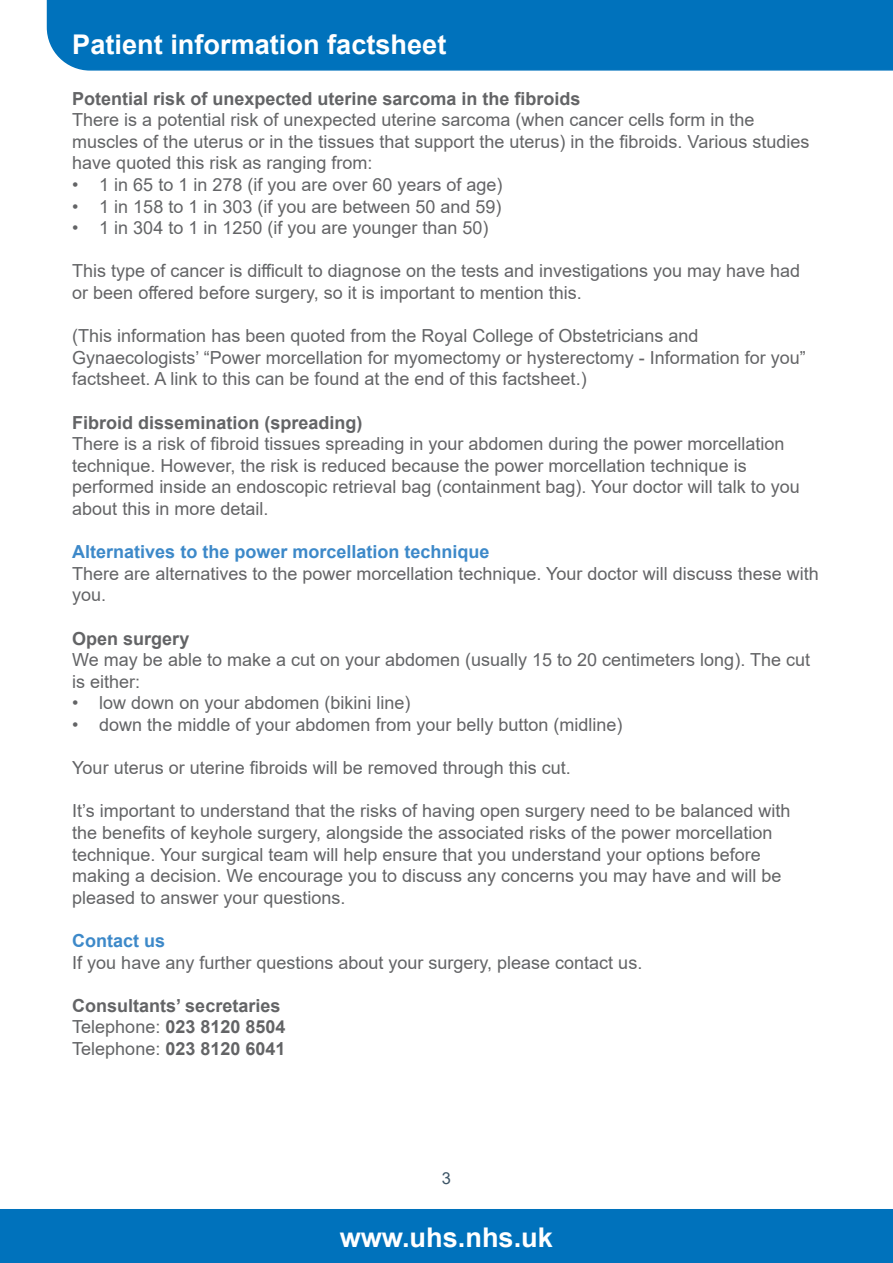
<style>
.page{position:relative;width:893px;height:1263px;background:#fff}
.page>*{position:absolute;margin:0;border:0;box-sizing:border-box;transform-origin:0 0}
.t1{font:700 27.15px "Arial";color:#fff}
.t2{font:18px/21.6px "Arial";color:#636466}
.t3{font:700 18px/21.6px "Arial";color:#636466}
.t4{font:700 18px "Arial";color:#3d89c9}
.t5{font:16.5px "Arial";color:#3d5567}
.s1{font-weight:400}
</style>
<div class="page">
<div style="left:0;top:1209px;width:893px;height:54px;background:#0072bc"></div>
<div style="left:46px;top:0;width:847px;height:71px;background:#0072bc"></div>
<h1 class="t1" style="left:72px;top:25px;width:376px">Patient information factsheet</h1>
<p class="t3" style="left:72px;top:88px;width:510px">Potential risk of unexpected uterine sarcoma in the fibroids</p>
<p class="t2" style="left:72px;top:109px;width:739px">There is a potential risk of unexpected uterine sarcoma (when cancer cells form in the muscles of the uterus or in the tissues that support the uterus) in the fibroids. Various studies have quoted this risk as ranging from:</p>
<p class="t2" style="left:72px;top:174px;width:432px">• 1 in 65 to 1 in 278 (if you are over 60 years of age)</p>
<p class="t2" style="left:72px;top:195px;width:431px">• 1 in 158 to 1 in 303 (if you are between 50 and 59)</p>
<p class="t2" style="left:72px;top:217px;width:418px">• 1 in 304 to 1 in 1250 (if you are younger than 50)</p>
<p class="t2" style="left:72px;top:260px;width:729px">This type of cancer is difficult to diagnose on the tests and investigations you may have had or been offered before surgery, so it is important to mention this.</p>
<p class="t2" style="left:72px;top:325px;width:735px">(This information has been quoted from the Royal College of Obstetricians and<br>Gynaecologists’ “Power morcellation for myomectomy or hysterectomy - Information for you” factsheet. A link to this can be found at the end of this factsheet.)</p>
<p class="t3" style="left:72px;top:412px;width:292px">Fibroid dissemination (spreading)</p>
<p class="t2" style="left:72px;top:433px;width:729px">There is a risk of fibroid tissues spreading in your abdomen during the power morcellation technique. However, the risk is reduced because the power morcellation technique is performed inside an endoscopic retrieval bag (containment bag). Your doctor will talk to you about this in more detail.</p>
<p class="t4" style="left:72px;top:539px;width:419px">Alternatives to the power morcellation technique</p>
<p class="t2" style="left:72px;top:562px;width:748px">There are alternatives to the power morcellation technique. Your doctor will discuss these with you.</p>
<p class="t3" style="left:72px;top:628px;width:119px">Open surgery</p>
<p class="t2" style="left:72px;top:649px;width:739px">We may be able to make a cut on your abdomen (usually 15 to 20 centimeters long). The cut is either:</p>
<p class="t2" style="left:72px;top:692px;width:340px">• low down on your abdomen (bikini line)</p>
<p class="t2" style="left:72px;top:714px;width:552px">• down the middle of your abdomen from your belly button (midline)</p>
<p class="t2" style="left:72px;top:757px;width:500px">Your uterus or uterine fibroids will be removed through this cut.</p>
<p class="t2" style="left:72px;top:800px;width:720px">It’s important to understand that the risks of having open surgery need to be balanced with the benefits of keyhole surgery, alongside the associated risks of the power morcellation technique. Your surgical team will help ensure that you understand your options before making a decision. We encourage you to discuss any concerns you may have and will be pleased to answer your questions.</p>
<p class="t4" style="left:72px;top:928px;width:95px">Contact us</p>
<p class="t2" style="left:72px;top:951px;width:571px">If you have any further questions about your surgery, please contact us.</p>
<p class="t3" style="left:72px;top:995px;width:215px">Consultants’ secretaries<br><span class="s1">Telephone:</span> 023 8120 8504<br><span class="s1">Telephone:</span> 023 8120 6041</p>
<p class="t5" style="left:442px;top:1166px;width:11px">3</p>
<h1 class="t1" style="left:340px;top:1218px;width:215px">www.uhs.nhs.uk</h1>
</div>
